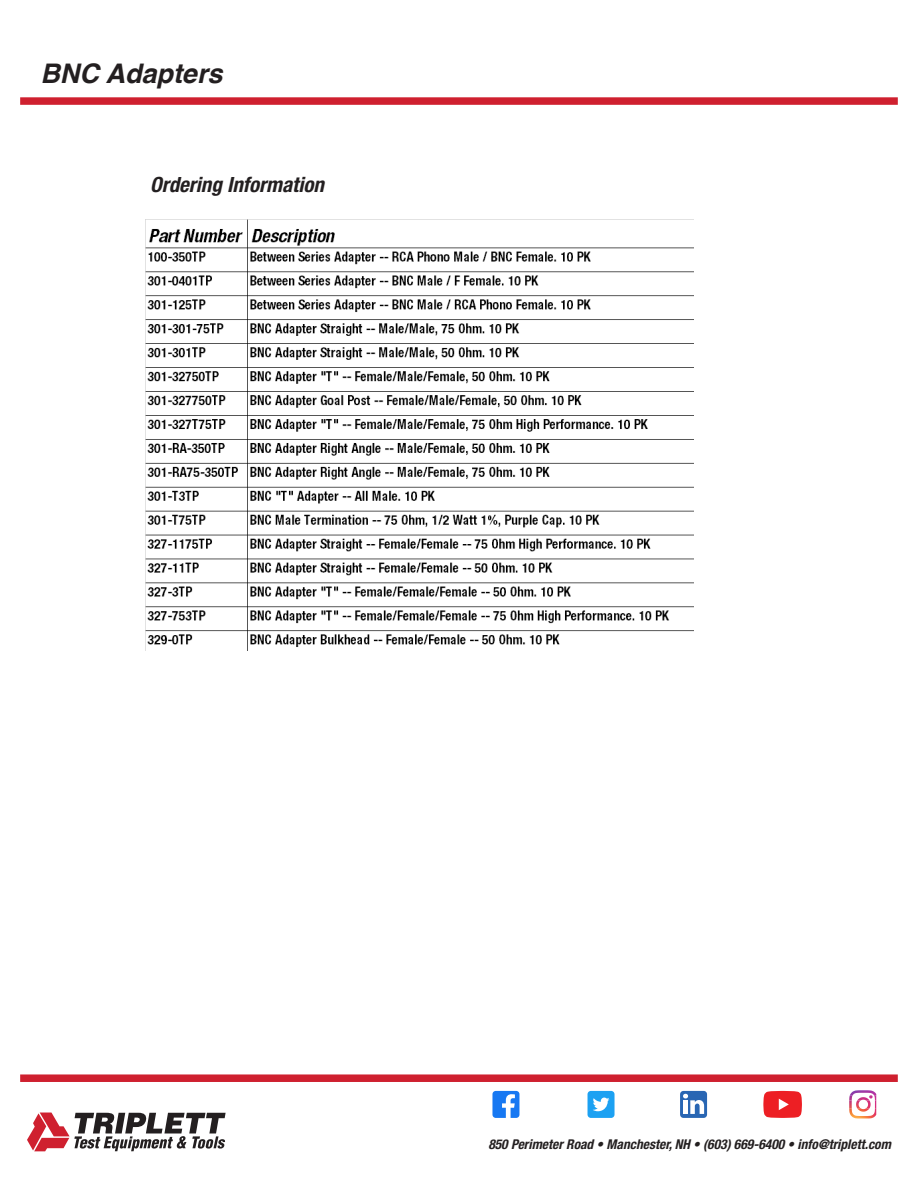
<style>
.page{position:relative;width:918px;height:1188px;background:#fff}
.page>*{position:absolute;margin:0;border:0;box-sizing:border-box;transform-origin:0 0}
.t1{font:italic 700 27px "Helvetica";color:#231f20}
.t2{font:italic 700 condensed 21px "Helvetica Neue LT Std";color:#231f20}
.t3{font:italic 700 condensed 13.5px "Helvetica Neue LT Std";color:#231f20}
</style>
<div class="page">
<div style="left:20px;top:97px;width:878px;height:8px;background:#cf202f"></div>
<div style="left:20px;top:1074px;width:878px;height:8px;background:#cf202f"></div>
<svg style="left:27px;top:1113px;width:199px;height:38px"></svg>
<svg style="left:492px;top:1091px;width:27px;height:27px"></svg>
<div style="left:588px;top:1091px;width:27px;height:27px;background:#1ca1f2;border-radius:3px"></div>
<svg style="left:593px;top:1098px;width:16px;height:13px"></svg>
<div style="left:680px;top:1091px;width:27px;height:27px;background:#2966b3;border-radius:3px"></div>
<svg style="left:683px;top:1094px;width:21px;height:20px"></svg>
<svg style="left:763px;top:1091px;width:39px;height:27px"></svg>
<img style="left:849px;top:1108px;width:27px;height:10px">
<img style="left:849px;top:1090px;width:27px;height:11px">
<svg style="left:866px;top:1101px;width:10px;height:7px"></svg>
<img style="left:145px;top:219px;width:549px;height:431px">
<p class="t1" style="left:40px;top:51px;width:184px">BNC Adapters</p>
<p class="t2" style="left:150px;top:172px;width:176px">Ordering Information</p>
<p class="t3" style="left:488px;top:1136px;width:404px">850 Perimeter Road • Manchester, NH • (603) 669-6400 • info@triplett.com</p>
</div>
